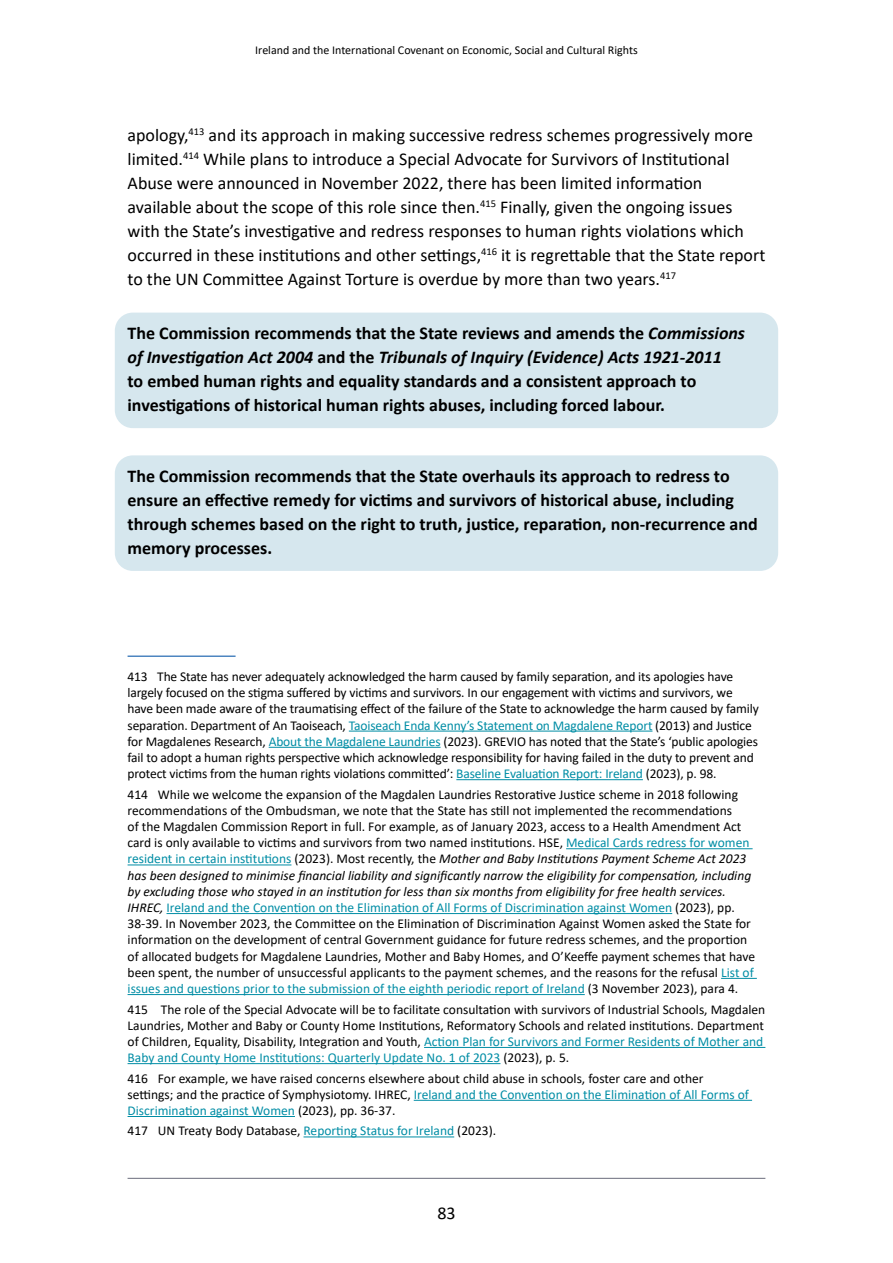
<style>
.page{position:relative;width:893px;height:1263px;background:#fff}
.page>*{position:absolute;margin:0;border:0;box-sizing:border-box;transform-origin:0 0}
.t1{font:18px/24px "Calibri";color:#000}
.t2{font:700 18px/24px "Calibri";color:#000}
.t3{font:13.5px/16.2px "Calibri";color:#000}
.t4{font:12px "Calibri";color:#000}
.s1{font-style:italic}
.s2{color:#008da5}
</style>
<div class="page">
<hr style="left:128px;top:1178px;width:637px;height:1px;background:#6b6c7c">
<hr style="left:128px;top:655px;width:108px;height:2px;background:#4e86c0">
<hr style="left:349px;top:731px;width:303px;height:1px;background:#008da5">
<hr style="left:269px;top:747px;width:172px;height:1px;background:#008da5">
<hr style="left:456px;top:779px;width:187px;height:1px;background:#008da5">
<hr style="left:566px;top:848px;width:187px;height:1px;background:#008da5">
<hr style="left:128px;top:864px;width:163px;height:1px;background:#008da5">
<hr style="left:166px;top:913px;width:506px;height:1px;background:#008da5">
<hr style="left:721px;top:978px;width:36px;height:1px;background:#008da5">
<hr style="left:128px;top:994px;width:457px;height:1px;background:#008da5">
<hr style="left:424px;top:1047px;width:341px;height:1px;background:#008da5">
<hr style="left:128px;top:1063px;width:372px;height:1px;background:#008da5">
<hr style="left:414px;top:1100px;width:338px;height:1px;background:#008da5">
<hr style="left:128px;top:1116px;width:167px;height:1px;background:#008da5">
<hr style="left:303px;top:1136px;width:151px;height:1px;background:#008da5">
<div style="left:115px;top:313px;width:663px;height:115px;background:#d6e7ee;border-radius:18px"></div>
<div style="left:115px;top:455px;width:663px;height:116px;background:#d6e7ee;border-radius:18px"></div>
<p class="t4" style="left:255px;top:41px;width:384px">Ireland and the International Covenant on Economic, Social and Cultural Rights</p>
<p class="t1" style="left:128px;top:123px;width:639px">apology,<sup>413</sup> and its approach in making successive redress schemes progressively more limited.<sup>414</sup> While plans to introduce a Special Advocate for Survivors of Institutional Abuse were announced in November 2022, there has been limited information available about the scope of this role since then.<sup>415</sup> Finally, given the ongoing issues with the State’s investigative and redress responses to human rights violations which occurred in these institutions and other settings,<sup>416</sup> it is regrettable that the State report to the UN Committee Against Torture is overdue by more than two years.<sup>417</sup></p>
<p class="t2" style="left:128px;top:321px;width:619px">The Commission recommends that the State reviews and amends the <span class="s1">Commissions of Investigation Act 2004</span> and the <span class="s1">Tribunals of Inquiry (Evidence) Acts 1921-2011<br></span>to embed human rights and equality standards and a consistent approach to investigations of historical human rights abuses, including forced labour.</p>
<p class="t2" style="left:128px;top:463px;width:632px">The Commission recommends that the State overhauls its approach to redress to ensure an effective remedy for victims and survivors of historical abuse, including through schemes based on the right to truth, justice, reparation, non-recurrence and memory processes.</p>
<p class="t3" style="left:128px;top:668px;width:633px">413 The State has never adequately acknowledged the harm caused by family separation, and its apologies have largely focused on the stigma suffered by victims and survivors. In our engagement with victims and survivors, we have been made aware of the traumatising effect of the failure of the State to acknowledge the harm caused by family separation. Department of An Taoiseach, <span class="s2">Taoiseach Enda Kenny’s Statement on Magdalene Report</span> (2013) and Justice for Magdalenes Research, <span class="s2">About the Magdalene Laundries</span> (2023). GREVIO has noted that the State’s ‘public apologies fail to adopt a human rights perspective which acknowledge responsibility for having failed in the duty to prevent and protect victims from the human rights violations committed’: <span class="s2">Baseline Evaluation Report: Ireland</span> (2023), p. 98.</p>
<p class="t3" style="left:128px;top:786px;width:629px">414 While we welcome the expansion of the Magdalen Laundries Restorative Justice scheme in 2018 following recommendations of the Ombudsman, we note that the State has still not implemented the recommendations<br>of the Magdalen Commission Report in full. For example, as of January 2023, access to a Health Amendment Act card is only available to victims and survivors from two named institutions. HSE, <span class="s2">Medical Cards redress for women resident in certain institutions</span> (2023). Most recently, the <span class="s1">Mother and Baby Institutions Payment Scheme Act 2023 has been designed to minimise financial liability and significantly narrow the eligibility for compensation, including by excluding those who stayed in an institution for less than six months from eligibility for free health services.<br>IHREC,</span> <span class="s2">Ireland and the Convention on the Elimination of All Forms of Discrimination against Women</span> (2023), pp.<br>38-39. In November 2023, the Committee on the Elimination of Discrimination Against Women asked the State for information on the development of central Government guidance for future redress schemes, and the proportion of allocated budgets for Magdalene Laundries, Mother and Baby Homes, and O’Keeffe payment schemes that have been spent, the number of unsuccessful applicants to the payment schemes, and the reasons for the refusal <span class="s2">List of issues and questions prior to the submission of the eighth periodic report of Ireland</span> (3 November 2023), para 4.</p>
<p class="t3" style="left:128px;top:1000px;width:639px">415 The role of the Special Advocate will be to facilitate consultation with survivors of Industrial Schools, Magdalen Laundries, Mother and Baby or County Home Institutions, Reformatory Schools and related institutions. Department of Children, Equality, Disability, Integration and Youth, <span class="s2">Action Plan for Survivors and Former Residents of Mother and Baby and County Home Institutions: Quarterly Update No. 1 of 2023</span> (2023), p. 5.</p>
<p class="t3" style="left:128px;top:1070px;width:623px">416 For example, we have raised concerns elsewhere about child abuse in schools, foster care and other settings; and the practice of Symphysiotomy. IHREC, <span class="s2">Ireland and the Convention on the Elimination of All Forms of<br>Discrimination against Women</span> (2023), pp. 36-37.</p>
<p class="t3" style="left:128px;top:1122px;width:370px">417 UN Treaty Body Database, <span class="s2">Reporting Status for Ireland</span> (2023).</p>
<h1 class="t1" style="left:437px;top:1201px;width:20px">83</h1>
</div>
